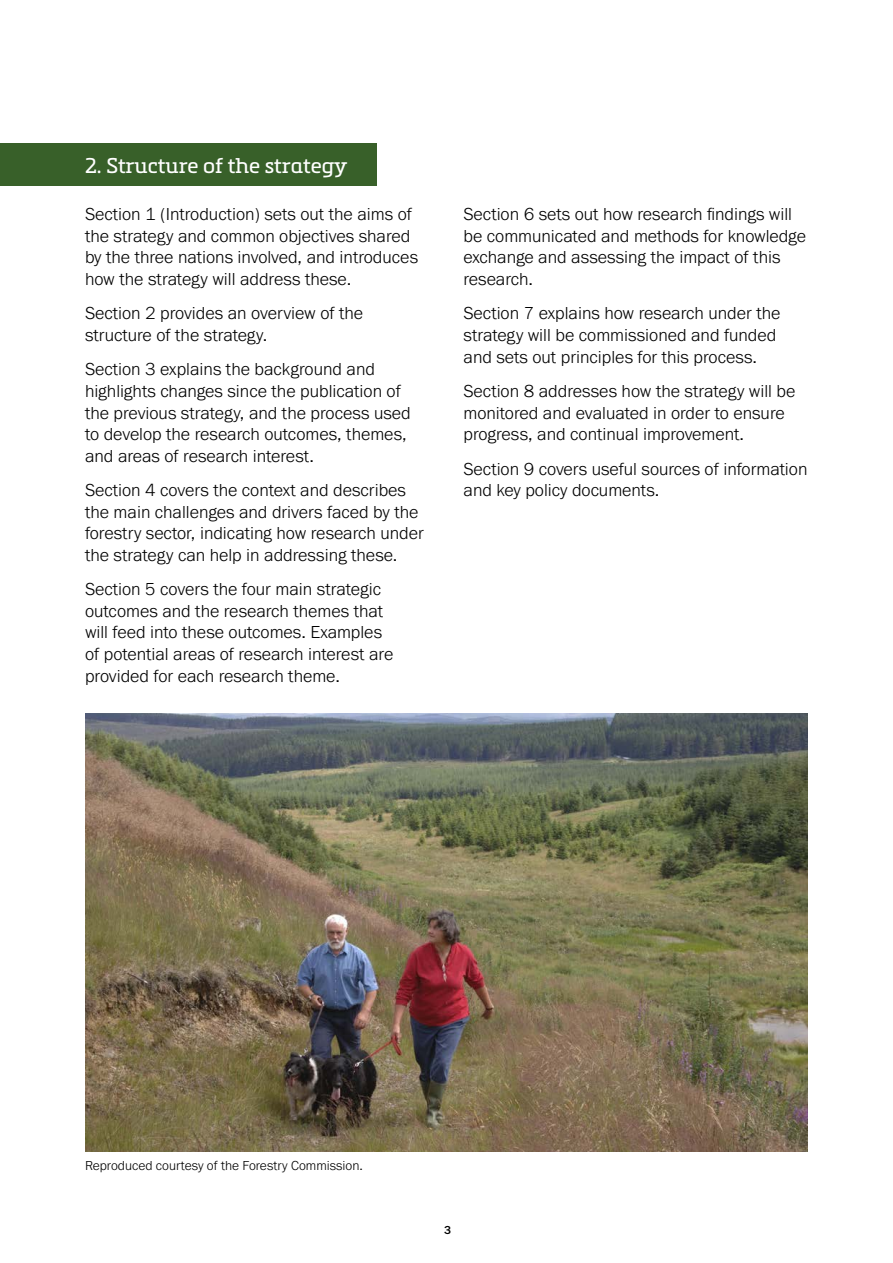
<style>
.page{position:relative;width:893px;height:1263px;background:#fff}
.page>*{position:absolute;margin:0;border:0;box-sizing:border-box;transform-origin:0 0}
.H1_Heading{font:21px "Metronic Slab Pro";color:#fff}
.Body_Text{font:300 18px/21.6px "Franklin Gothic URW";color:#000}
.Photo_Credit{font:300 13.5px "Franklin Gothic URW";color:#000}
.t1{font:500 12px "Franklin Gothic URW";color:#000}
</style>
<div class="page">
<div style="left:0;top:144px;width:376px;height:42px;background:#386029"></div>
<img style="left:85px;top:714px;width:723px;height:438px">
<h1 class="H1_Heading" style="left:85px;top:151px;width:264px">2. Structure of the strategy</h1>
<p class="Body_Text" style="left:85px;top:203px;width:335px">Section 1 (Introduction) sets out the aims of the strategy and common objectives shared by the three nations involved, and introduces how the strategy will address these.</p>
<p class="Body_Text" style="left:85px;top:302px;width:280px">Section 2 provides an overview of the structure of the strategy.</p>
<p class="Body_Text" style="left:85px;top:358px;width:327px">Section 3 explains the background and highlights changes since the publication of the previous strategy, and the process used to develop the research outcomes, themes, and areas of research interest.</p>
<p class="Body_Text" style="left:85px;top:479px;width:340px">Section 4 covers the context and describes the main challenges and drivers faced by the forestry sector, indicating how research under the strategy can help in addressing these.</p>
<p class="Body_Text" style="left:85px;top:578px;width:310px">Section 5 covers the four main strategic outcomes and the research themes that will feed into these outcomes. Examples of potential areas of research interest are provided for each research theme.</p>
<p class="Body_Text" style="left:463px;top:203px;width:344px">Section 6 sets out how research findings will be communicated and methods for knowledge exchange and assessing the impact of this research.</p>
<p class="Body_Text" style="left:463px;top:302px;width:318px">Section 7 explains how research under the strategy will be commissioned and funded and sets out principles for this process.</p>
<p class="Body_Text" style="left:463px;top:380px;width:333px">Section 8 addresses how the strategy will be monitored and evaluated in order to ensure progress, and continual improvement.</p>
<p class="Body_Text" style="left:463px;top:457px;width:345px">Section 9 covers useful sources of information and key policy documents.</p>
<p class="Photo_Credit" style="left:85px;top:1157px;width:279px">Reproduced courtesy of the Forestry Commission.</p>
<p class="t1" style="left:444px;top:1222px;width:9px">3</p>
</div>
